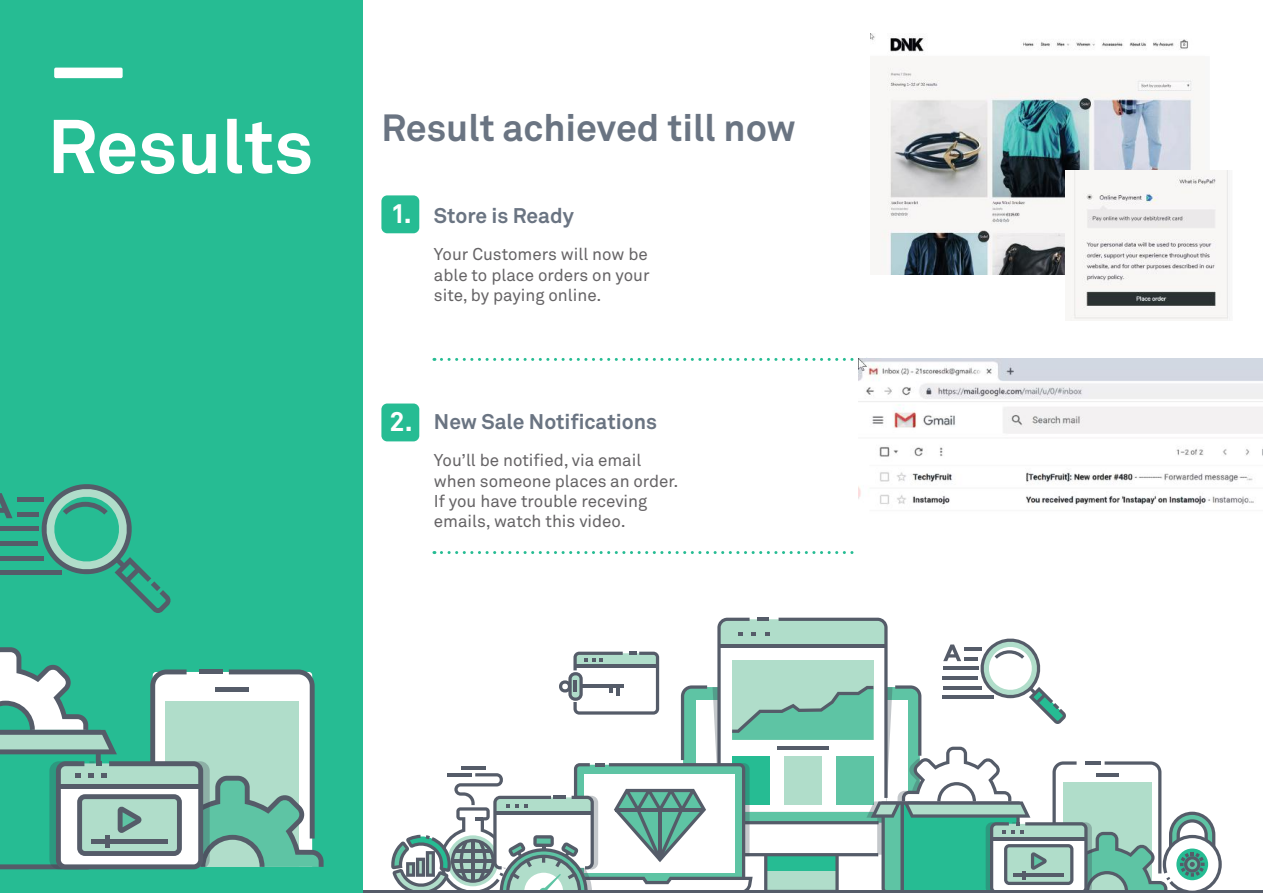
<style>
.page{position:relative;width:1263px;height:893px;background:#fff}
.page>*{position:absolute;margin:0;border:0;box-sizing:border-box;transform-origin:0 0}
.t1{font:700 75px "Akkurat Pro";color:#fff}
.t2{font:700 37.5px "Akkurat Pro";color:#6a7482}
.t3{font:700 27px "Akkurat Pro";color:#fff}
.t4{font:700 21px "Akkurat Pro";color:#6a7482}
.t5{font:16.95px/20.4px "Akkurat Pro";color:#656365;text-align:justify}
</style>
<div class="page">
<hr style="left:335px;top:891px;width:928px;height:2px;background:#555c69">
<svg style="left:391px;top:618px;width:831px;height:273px"></svg>
<img style="left:870px;top:34px;width:324px;height:240px">
<div style="left:0;top:0;width:363px;height:893px;background:#26bc93"></div>
<svg style="left:441px;top:551px;width:413px;height:3px"></svg>
<svg style="left:441px;top:358px;width:413px;height:3px"></svg>
<div style="left:54px;top:68px;width:69px;height:10px;background:#fff;border-radius:2px"></div>
<img style="left:858px;top:358px;width:405px;height:149px">
<img style="left:1065px;top:170px;width:165px;height:151px">
<div style="left:381px;top:195px;width:38px;height:38px;background:#26bc93;border-radius:6px"></div>
<div style="left:381px;top:403px;width:38px;height:38px;background:#26bc93;border-radius:6px"></div>
<svg style="left:38px;top:484px;width:133px;height:129px"></svg>
<div style="left:17px;top:497px;width:27px;height:5px;background:#555c69"></div>
<div style="left:17px;top:512px;width:21px;height:5px;background:#555c69"></div>
<div style="left:0;top:526px;width:38px;height:5px;background:#555c69"></div>
<div style="left:0;top:541px;width:38px;height:5px;background:#555c69"></div>
<div style="left:0;top:556px;width:44px;height:5px;background:#555c69"></div>
<div style="left:0;top:570px;width:62px;height:5px;background:#555c69"></div>
<svg style="left:0;top:493px;width:13px;height:25px"></svg>
<svg style="left:0;top:647px;width:324px;height:222px"></svg>
<div style="left:91px;top:839px;width:76px;height:5px;background:#555c69"></div>
<div style="left:105px;top:835px;width:5px;height:12px;background:#555c69"></div>
<h1 class="t1" style="left:48px;top:100px;width:267px">Results</h1>
<h2 class="t2" style="left:381px;top:104px;width:416px">Result achieved till now</h2>
<h3 class="t3" style="left:390px;top:197px;width:23px">1.</h3>
<p class="t4" style="left:434px;top:203px;width:141px">Store is Ready</p>
<p class="t5" style="left:434px;top:245px;width:217px">Your Customers will now be able to place orders on your site, by paying online.</p>
<h3 class="t3" style="left:389px;top:405px;width:25px">2.</h3>
<p class="t4" style="left:434px;top:409px;width:225px">New Sale Notifications</p>
<p class="t5" style="left:434px;top:451px;width:246px;text-align:left">You’ll be notified, via email when someone places an order.<br>If you have trouble receving emails, watch this video.</p>
</div>
